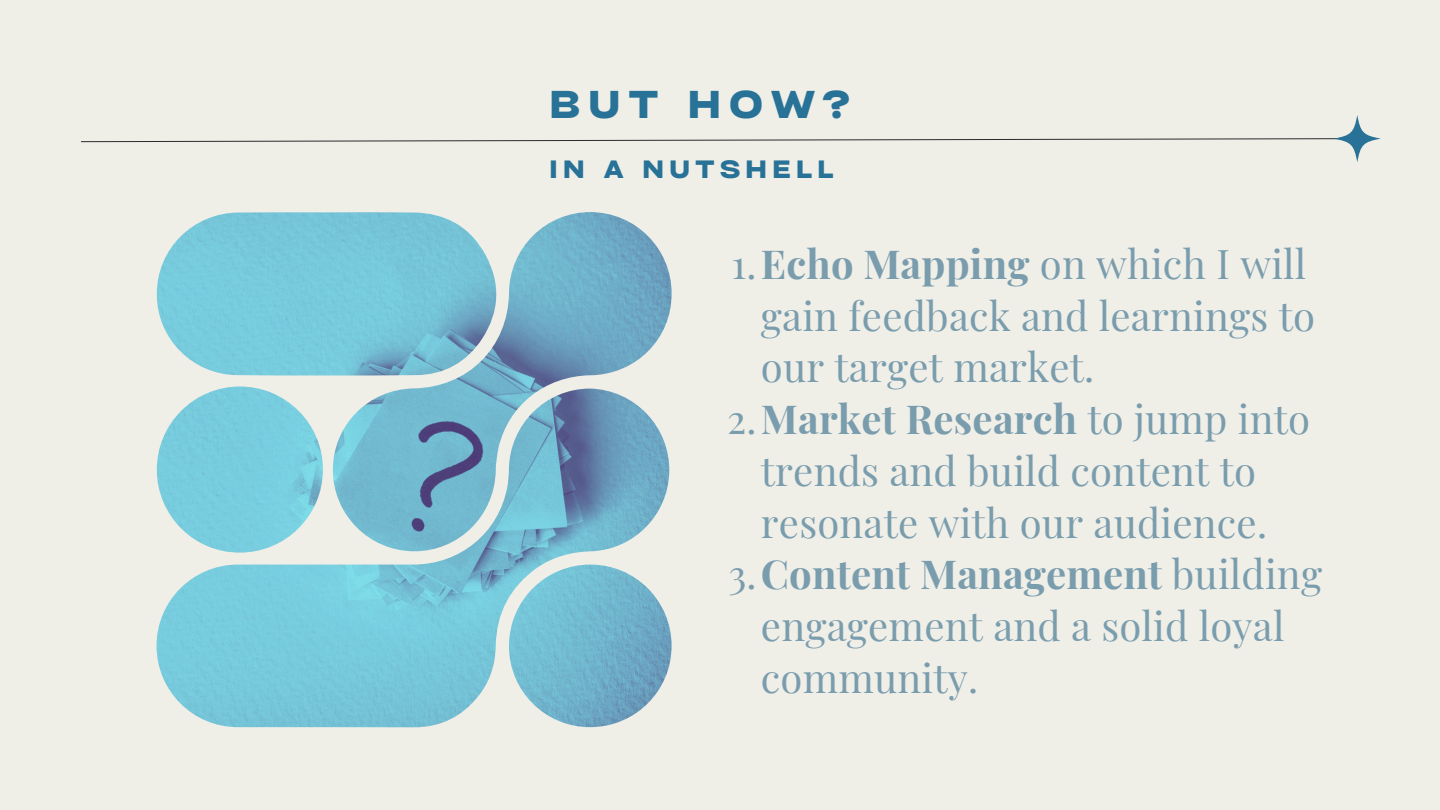
<style>
.page{position:relative;width:1440px;height:810px;background:#efeee7}
.page>*{position:absolute;margin:0;border:0;box-sizing:border-box;transform-origin:0 0}
.t1{font:40px/51.8px "Playfair Display";letter-spacing:.005em;color:#7a9dae}
.t2{font:700 expanded 37.1px "Cy Grotesk";letter-spacing:.225em;color:#277296}
.t3{font:700 expanded 24px "Cy Grotesk";letter-spacing:.225em;color:#277296}
.s1{font-weight:700}
</style>
<div class="page">
<svg style="left:81px;top:138px;width:1253px;height:4px"></svg>
<svg style="left:1334px;top:115px;width:47px;height:47px"></svg>
<img style="left:157px;top:212px;width:515px;height:515px">
<p class="t2" style="left:550px;top:81px;width:301px">BUT HOW?</p>
<p class="t3" style="left:550px;top:154px;width:285px">IN A NUTSHELL</p>
<h1 class="t1" style="left:761px;top:236px;width:556px;text-indent:-29px">1.<span class="s1">Echo Mapping</span> on which I will gain feedback and learnings to our target market.</h1>
<p class="t1" style="left:727px;top:392px;width:584px;text-align:center">2.<span class="s1">Market Research</span> to jump into trends and build content to resonate with our audience.</p>
<p class="t1" style="left:761px;top:547px;width:563px;text-indent:-33px">3.<span class="s1">Content Management</span> building engagement and a solid loyal community.</p>
</div>
